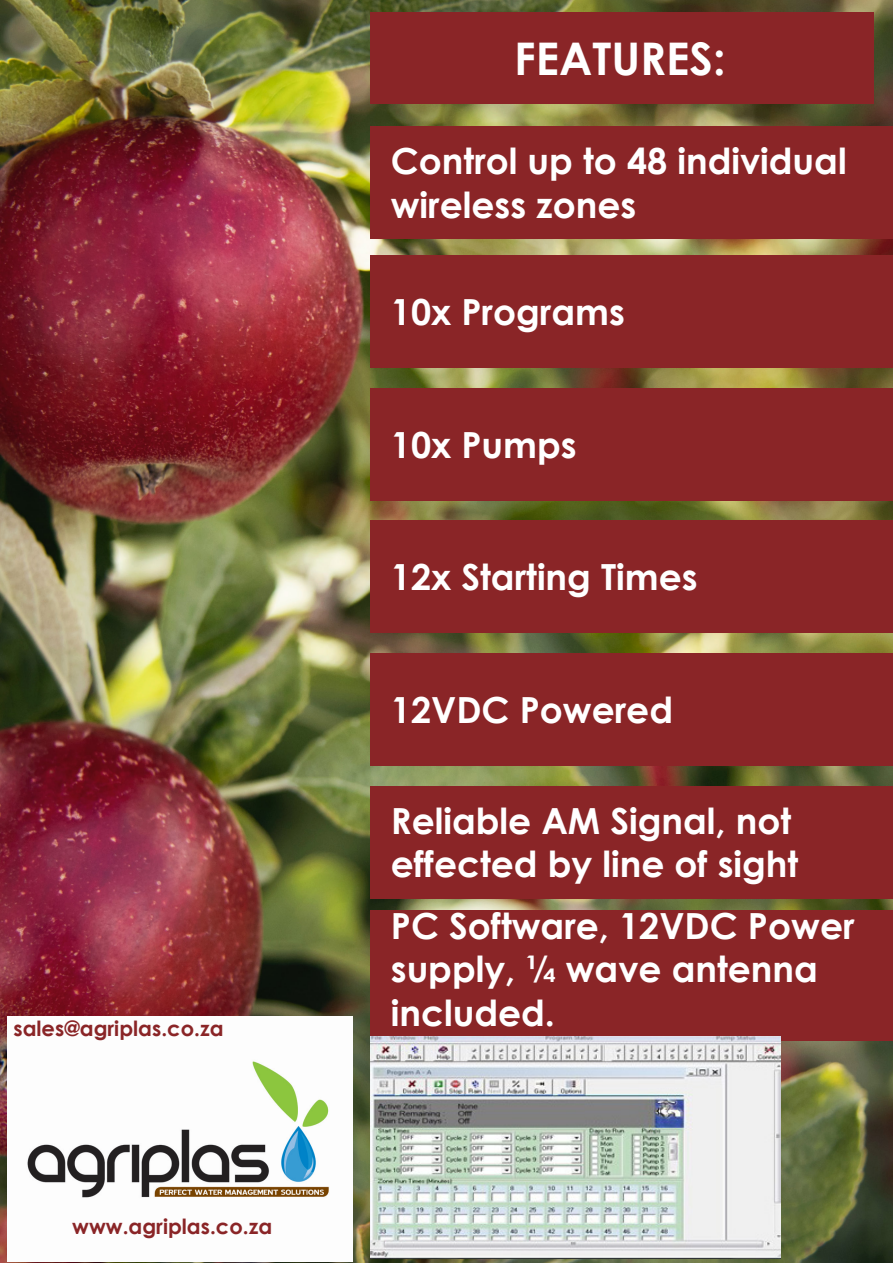
<style>
.page{position:relative;width:893px;height:1263px;background:#fff}
.page>*{position:absolute;margin:0;border:0;box-sizing:border-box;transform-origin:0 0}
.t1{font:700 45px "Century Gothic";color:#fff}
.t2{font:700 36px "Century Gothic";color:#fff}
.t3{font:700 21px "Century Gothic";color:#8a2527}
</style>
<div class="page">
<img style="left:0;top:0;width:893px;height:1263px">
<div style="left:370px;top:12px;width:504px;height:92px;background:#8a2527"></div>
<div style="left:370px;top:126px;width:523px;height:113px;background:#8a2527"></div>
<div style="left:370px;top:786px;width:523px;height:113px;background:#8a2527"></div>
<div style="left:370px;top:388px;width:523px;height:112px;background:#8a2527"></div>
<div style="left:370px;top:255px;width:523px;height:113px;background:#8a2527"></div>
<div style="left:370px;top:521px;width:523px;height:112px;background:#8a2527"></div>
<div style="left:370px;top:653px;width:523px;height:113px;background:#8a2527"></div>
<div style="left:370px;top:910px;width:523px;height:130px;background:#8a2527"></div>
<img style="left:370px;top:1036px;width:410px;height:222px">
<img style="left:8px;top:1016px;width:344px;height:245px">
<p class="t3" style="left:14px;top:1012px;width:211px">sales@agriplas.co.za</p>
<p class="t3" style="left:72px;top:1210px;width:201px">www.agriplas.co.za</p>
<p class="t1" style="left:514px;top:24px;width:213px">FEATURES:</p>
<p class="t2" style="left:391px;top:134px;width:457px">Control up to 48 individual</p>
<p class="t2" style="left:391px;top:177px;width:247px">wireless zones</p>
<p class="t2" style="left:391px;top:285px;width:235px">10x Programs</p>
<p class="t2" style="left:391px;top:417px;width:187px">10x Pumps</p>
<p class="t2" style="left:391px;top:550px;width:308px">12x Starting Times</p>
<p class="t2" style="left:391px;top:683px;width:284px">12VDC Powered</p>
<p class="t2" style="left:391px;top:794px;width:402px">Reliable AM Signal, not</p>
<p class="t2" style="left:391px;top:837px;width:409px">effected by line of sight</p>
<p class="t2" style="left:391px;top:899px;width:465px">PC Software, 12VDC Power</p>
<p class="t2" style="left:391px;top:942px;width:428px">supply, ¼ wave antenna</p>
<p class="t2" style="left:391px;top:985px;width:166px">included.</p>
</div>
